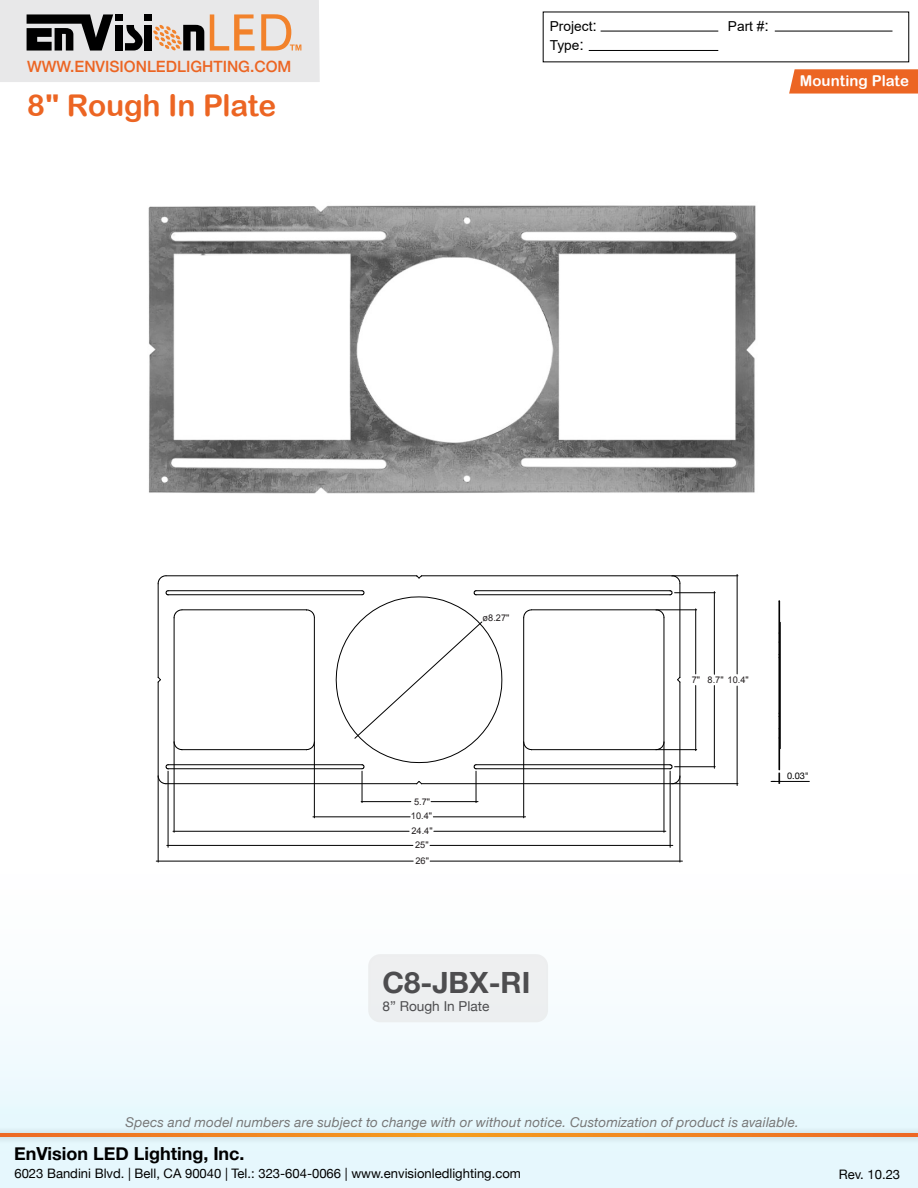
<style>
.page{position:relative;width:918px;height:1188px;background:#fff}
.page>*{position:absolute;margin:0;border:0;box-sizing:border-box;transform-origin:0 0}
.t1{font:30px "Arial Rounded MT Bold";letter-spacing:-.005em;color:#ec6523}
.t2{font:700 29.25px "Helvetica Neue";color:#4d4d4f}
.t3{font:700 18px "Helvetica Neue";color:#000}
.t4{font:500 15.6px "Helvetica Neue";color:#ec6523}
.t5{font:15px "Arial Rounded MT Bold";letter-spacing:.005em;color:#fff}
.t6{font:13.65px/19.4px "Arial";color:#000}
.t7{font:13.65px "Helvetica Neue";color:#4d4d4f}
.t8{font:italic 13.5px "Helvetica Neue";letter-spacing:.01em;color:#777}
.t9{font:13.05px "Helvetica Neue";color:#000}
.t10{font:9.15px/14.4px "Arial";color:#231f20;text-align:center}
.t11{font:9.15px "Helvetica Neue";color:#000}
.s1{font-size:15.9px}
</style>
<div class="page">
<div style="left:0;top:869px;width:918px;height:319px;background:linear-gradient(to right,#f3fbfe,#f3fbfe)"></div>
<div style="left:0;top:1126px;width:918px;height:18px;background:#000;opacity:.28"></div>
<svg style="left:0;top:1134px;width:918px;height:3px;background:#f08320"></svg>
<svg style="left:0;top:0;width:320px;height:82px;background:#cbc6c2"></svg>
<hr style="left:601px;top:31px;width:117px;height:1px;background:#000">
<hr style="left:589px;top:50px;width:129px;height:1px;background:#000">
<hr style="left:775px;top:31px;width:117px;height:1px;background:#000">
<svg style="left:789px;top:69px;width:129px;height:25px;background:#ec6c2e"></svg>
<img style="left:148px;top:205px;width:608px;height:289px">
<div style="left:369px;top:955px;width:178px;height:66px;background:#edeff0;border-radius:11px"></div>
<div style="left:368px;top:954px;width:180px;height:68px;border:2px solid #e6e7e8;border-radius:11px"></div>
<div style="left:779px;top:601px;width:1px;height:169px;border:1px solid #000"></div>
<svg style="left:771px;top:773px;width:9px;height:11px"></svg>
<hr style="left:772px;top:781px;width:37px;height:1px;background:#000">
<div style="left:779px;top:622px;width:2px;height:127px;border:1px solid #000"></div>
<hr style="left:680px;top:584px;width:1px;height:93px;background:#000">
<hr style="left:680px;top:682px;width:1px;height:94px;background:#000">
<hr style="left:158px;top:584px;width:1px;height:93px;background:#000">
<hr style="left:158px;top:682px;width:1px;height:94px;background:#000">
<svg style="left:158px;top:775px;width:522px;height:9px"></svg>
<hr style="left:657px;top:610px;width:40px;height:1px;background:#000">
<hr style="left:657px;top:749px;width:40px;height:1px;background:#000">
<hr style="left:695px;top:609px;width:1px;height:65px;background:#000">
<hr style="left:695px;top:686px;width:1px;height:65px;background:#000">
<hr style="left:675px;top:592px;width:40px;height:1px;background:#000">
<hr style="left:675px;top:766px;width:40px;height:1px;background:#000">
<hr style="left:714px;top:592px;width:1px;height:82px;background:#000">
<hr style="left:714px;top:686px;width:1px;height:82px;background:#000">
<hr style="left:673px;top:783px;width:65px;height:1px;background:#000">
<hr style="left:673px;top:576px;width:65px;height:1px;background:#000">
<hr style="left:737px;top:574px;width:1px;height:100px;background:#000">
<hr style="left:737px;top:686px;width:1px;height:100px;background:#000">
<svg style="left:158px;top:575px;width:522px;height:9px"></svg>
<svg style="left:158px;top:590px;width:522px;height:179px"></svg>
<hr style="left:362px;top:771px;width:1px;height:32px;background:#000">
<hr style="left:476px;top:771px;width:1px;height:32px;background:#000">
<hr style="left:361px;top:801px;width:50px;height:1px;background:#000">
<hr style="left:314px;top:742px;width:1px;height:76px;background:#000">
<hr style="left:523px;top:742px;width:1px;height:76px;background:#000">
<hr style="left:313px;top:817px;width:97px;height:1px;background:#000">
<hr style="left:174px;top:742px;width:1px;height:90px;background:#000">
<hr style="left:664px;top:742px;width:1px;height:90px;background:#000">
<hr style="left:173px;top:831px;width:236px;height:1px;background:#000">
<hr style="left:434px;top:831px;width:232px;height:1px;background:#000">
<hr style="left:168px;top:771px;width:1px;height:76px;background:#000">
<hr style="left:670px;top:771px;width:1px;height:76px;background:#000">
<hr style="left:167px;top:845px;width:246px;height:1px;background:#000">
<hr style="left:430px;top:845px;width:243px;height:1px;background:#000">
<hr style="left:158px;top:776px;width:1px;height:86px;background:#000">
<hr style="left:680px;top:776px;width:1px;height:86px;background:#000">
<hr style="left:156px;top:861px;width:257px;height:1px;background:#000">
<hr style="left:430px;top:861px;width:252px;height:1px;background:#000">
<hr style="left:431px;top:801px;width:47px;height:1px;background:#000">
<hr style="left:433px;top:817px;width:93px;height:1px;background:#000">
<p class="t4" style="left:27px;top:54px;width:266px">WWW.ENVISIONLEDLIGHTING.COM</p>
<h1 class="t1" style="left:27px;top:87px;width:251px">8" Rough In Plate</h1>
<p class="t6" style="left:550px;top:16px;width:49px">Project<span class="s1">:<br></span>Type<span class="s1">:</span></p>
<p class="t6" style="left:728px;top:16px;width:43px">Part #<span class="s1">:</span></p>
<p class="t5" style="left:800px;top:72px;width:111px">Mounting Plate</p>
<p class="t10" style="left:483px;top:611px;width:28px">ø8.27"</p>
<p class="t10" style="left:411px;top:795px;width:23px">5.7"<br>10.4"<br>24.4"<br>25"</p>
<p class="t10" style="left:415px;top:854px;width:15px">26"</p>
<h2 class="t2" style="left:383px;top:960px;width:149px">C8-JBX-RI</h2>
<p class="t7" style="left:383px;top:996px;width:108px">8” Rough In Plate</p>
<p class="t10" style="left:692px;top:673px;width:10px">7"</p>
<p class="t10" style="left:708px;top:673px;width:43px">8.7" 10.4"</p>
<p class="t11" style="left:787px;top:769px;width:23px">0.03"</p>
<p class="t8" style="left:126px;top:1113px;width:675px">Specs and model numbers are subject to change with or without notice. Customization of product is available.</p>
<p class="t9" style="left:14px;top:1164px;width:508px">6023 Bandini Blvd. | Bell, CA 90040 | Tel.: 323-604-0066 | www.envisionledlighting.com</p>
<h3 class="t3" style="left:14px;top:1140px;width:232px">EnVision LED Lighting, Inc.</h3>
<p class="t9" style="left:839px;top:1164px;width:63px">Rev. 10.23</p>
</div>
